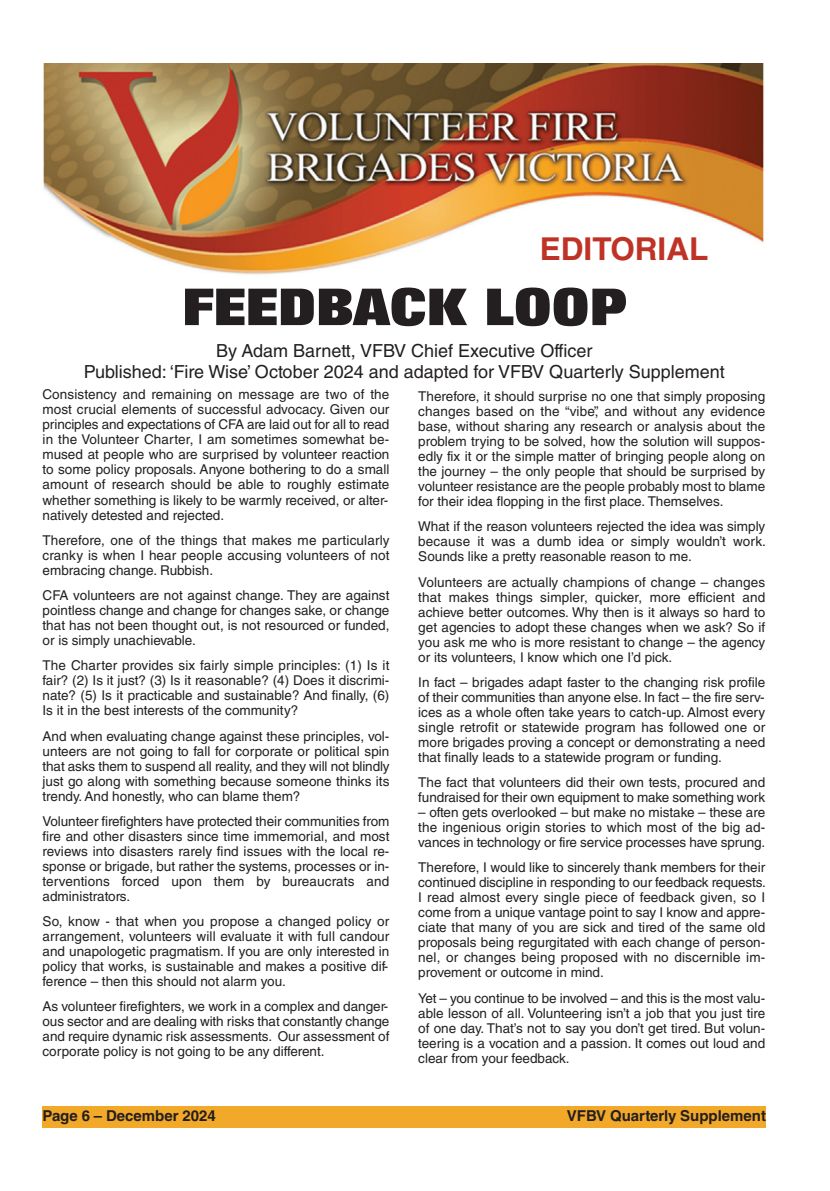
<style>
.page{position:relative;width:830px;height:1191px;background:#fff}
.page>*{position:absolute;margin:0;border:0;box-sizing:border-box;transform-origin:0 0}
.t1{font:800 51px "Folio Std";color:#231f20}
.t2{font:700 31.5px "Helvetica LT Std";color:#bf3226}
.t3{font:18px/21.6px "Helvetica LT Std";color:#231f20;text-align:center}
.t4{font:700 15px "Helvetica LT Std";color:#231f20}
.t5{font:13.5px/15px "Helvetica LT Std";color:#231f20;text-align:justify}
</style>
<div class="page">
<div style="left:43px;top:1106px;width:722px;height:21px;background:#f2a828"></div>
<img style="left:43px;top:64px;width:721px;height:211px">
<div style="left:517px;top:232px;width:213px;height:39px;background:#fff"></div>
<h2 class="t2" style="left:539px;top:238px;width:170px">EDITORIAL</h2>
<h1 class="t1" style="left:182px;top:278px;width:445px">FEEDBACK LOOP</h1>
<h3 class="t3" style="left:84px;top:341px;width:642px">By Adam Barnett, VFBV Chief Executive Officer<br>Published: ‘Fire Wise’ October 2024 and adapted for VFBV Quarterly Supplement</h3>
<p class="t5" style="left:43px;top:388px;width:348px">Consistency and remaining on message are two of the most crucial elements of successful advocacy. Given our principles and expectations of CFA are laid out for all to read in the Volunteer Charter, I am sometimes somewhat be&shy;mused at people who are surprised by volunteer reaction to some policy proposals. Anyone bothering to do a small amount of research should be able to roughly estimate whether something is likely to be warmly received, or alter&shy;natively detested and rejected.</p>
<p class="t5" style="left:43px;top:534px;width:348px">Therefore, one of the things that makes me particularly cranky is when I hear people accusing volunteers of not embracing change. Rubbish.</p>
<p class="t5" style="left:43px;top:589px;width:348px">CFA volunteers are not against change. They are against pointless change and change for changes sake, or change that has not been thought out, is not resourced or funded, or is simply unachievable.</p>
<p class="t5" style="left:43px;top:659px;width:348px">The Charter provides six fairly simple principles: (1) Is it fair? (2) Is it just? (3) Is it reasonable? (4) Does it discrimi&shy;nate? (5) Is it practicable and sustainable? And finally, (6)<br>Is it in the best interests of the community?</p>
<p class="t5" style="left:43px;top:729px;width:348px">And when evaluating change against these principles, vol&shy;unteers are not going to fall for corporate or political spin that asks them to suspend all reality, and they will not blindly just go along with something because someone thinks its trendy. And honestly, who can blame them?</p>
<p class="t5" style="left:43px;top:815px;width:348px">Volunteer firefighters have protected their communities from fire and other disasters since time immemorial, and most reviews into disasters rarely find issues with the local re&shy;sponse or brigade, but rather the systems, processes or in&shy;terventions forced upon them by bureaucrats and administrators.</p>
<p class="t5" style="left:43px;top:915px;width:348px">So, know - that when you propose a changed policy or arrangement, volunteers will evaluate it with full candour and unapologetic pragmatism. If you are only interested in policy that works, is sustainable and makes a positive dif&shy;ference – then this should not alarm you.</p>
<p class="t5" style="left:43px;top:1000px;width:348px">As volunteer firefighters, we work in a complex and danger&shy;ous sector and are dealing with risks that constantly change and require dynamic risk assessments. Our assessment of corporate policy is not going to be any different.</p>
<p class="t5" style="left:418px;top:390px;width:348px">Therefore, it should surprise no one that simply proposing changes based on the “vibe”, and without any evidence base, without sharing any research or analysis about the problem trying to be solved, how the solution will suppos&shy;edly fix it or the simple matter of bringing people along on the journey – the only people that should be surprised by volunteer resistance are the people probably most to blame for their idea flopping in the first place. Themselves.</p>
<p class="t5" style="left:418px;top:520px;width:349px">What if the reason volunteers rejected the idea was simply because it was a dumb idea or simply wouldn’t work.<br>Sounds like a pretty reasonable reason to me.</p>
<p class="t5" style="left:418px;top:576px;width:348px">Volunteers are actually champions of change – changes that makes things simpler, quicker, more efficient and achieve better outcomes. Why then is it always so hard to get agencies to adopt these changes when we ask? So if you ask me who is more resistant to change – the agency or its volunteers, I know which one I’d pick.</p>
<p class="t5" style="left:418px;top:676px;width:348px">In fact – brigades adapt faster to the changing risk profile of their communities than anyone else. In fact – the fire serv&shy;ices as a whole often take years to catch-up. Almost every single retrofit or statewide program has followed one or more brigades proving a concept or demonstrating a need that finally leads to a statewide program or funding.</p>
<p class="t5" style="left:418px;top:776px;width:348px">The fact that volunteers did their own tests, procured and fundraised for their own equipment to make something work</p>
<p class="t5" style="left:418px;top:806px;width:348px">– often gets overlooked – but make no mistake – these are the ingenious origin stories to which most of the big ad&shy;vances in technology or fire service processes have sprung.</p>
<p class="t5" style="left:418px;top:861px;width:349px">Therefore, I would like to sincerely thank members for their continued discipline in responding to our feedback requests.<br>I read almost every single piece of feedback given, so I come from a unique vantage point to say I know and appre&shy;ciate that many of you are sick and tired of the same old proposals being regurgitated with each change of person&shy;nel, or changes being proposed with no discernible im&shy;provement or outcome in mind.</p>
<p class="t5" style="left:418px;top:992px;width:348px">Yet – you continue to be involved – and this is the most valu&shy;able lesson of all. Volunteering isn’t a job that you just tire of one day. That’s not to say you don’t get tired. But volun&shy;teering is a vocation and a passion. It comes out loud and clear from your feedback.</p>
<p class="t4" style="left:43px;top:1110px;width:175px">Page 6 – December 2024</p>
<p class="t4" style="left:566px;top:1110px;width:201px">VFBV Quarterly Supplement</p>
</div>
